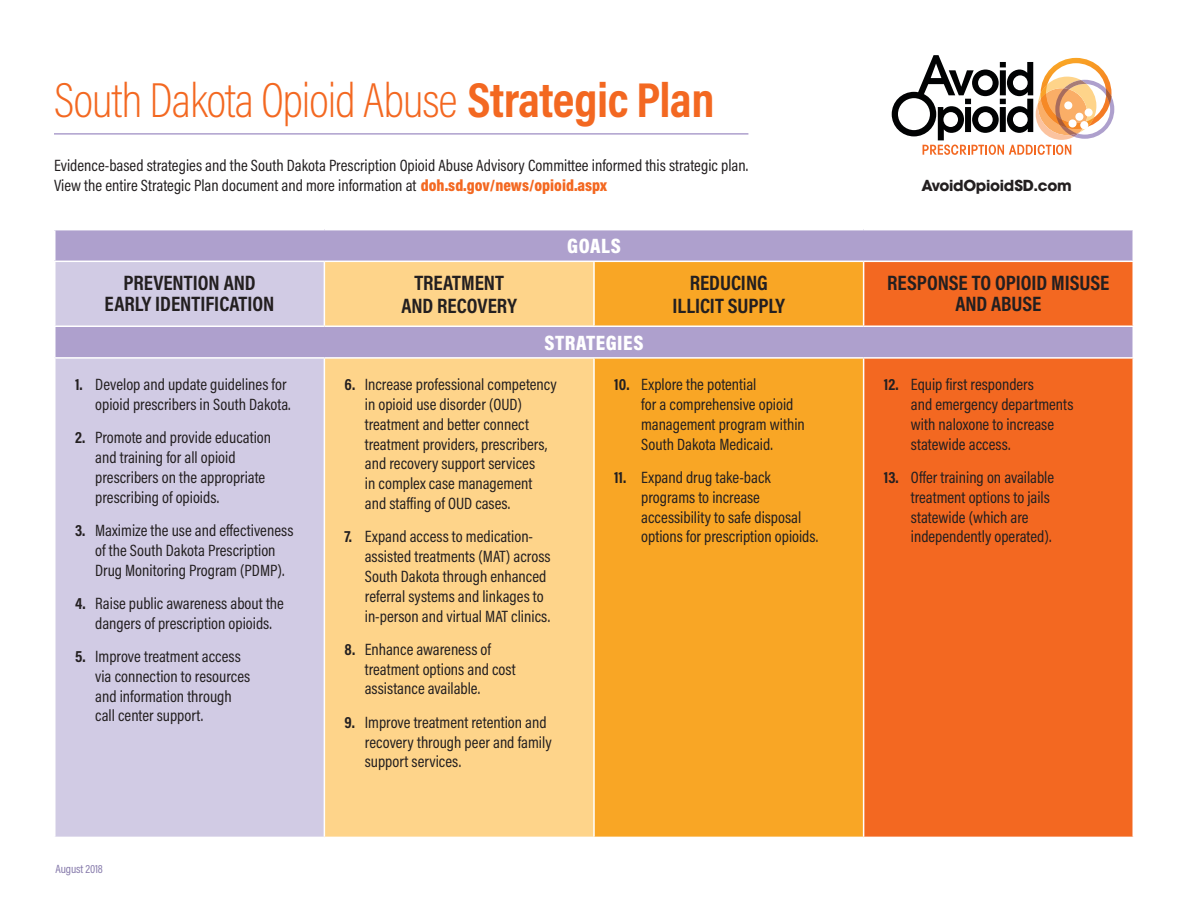
<style>
.page{position:relative;width:1188px;height:918px;background:#fff}
.page>*{position:absolute;margin:0;border:0;box-sizing:border-box;transform-origin:0 0}
.t1{font:200 49.5px "Acumin Pro Cond";letter-spacing:-.025em;color:#f36821}
.Paragraph_Style_1{font:700 21px/21px "Acumin Pro Cond";color:#231f20;text-align:center}
.Paragraph_Style_1-2{font:900 21px "Acumin Pro Cond";letter-spacing:.025em;color:#fff}
.Paragraph_Style_1-3{font:16.5px/19.8px "Acumin Pro Cond";color:#231f20}
.t2{font:700 15px "Avant Garde";letter-spacing:-.02em;color:#231f20}
.Body{font:12px "Acumin Pro Cond";letter-spacing:-.01em;color:#867aab}
.s1{font-weight:700}
.s2{font-weight:900;color:#f36821}
</style>
<div class="page">
<div style="left:55px;top:230px;width:1078px;height:31px;background:#aea0cd"></div>
<div style="left:56px;top:262px;width:268px;height:575px;background:#d1cbe4"></div>
<div style="left:325px;top:262px;width:268px;height:575px;background:#fed48a"></div>
<div style="left:595px;top:262px;width:268px;height:575px;background:#f9a625"></div>
<div style="left:864px;top:262px;width:268px;height:575px;background:#f36821"></div>
<div style="left:55px;top:326px;width:1078px;height:32px;background:#aea0cd"></div>
<hr style="left:54px;top:230px;width:2px;height:31px;background:#fff">
<hr style="left:1132px;top:230px;width:2px;height:31px;background:#fff">
<hr style="left:54px;top:326px;width:270px;height:1px;background:#fff">
<hr style="left:54px;top:327px;width:2px;height:30px;background:#fff">
<hr style="left:324px;top:326px;width:270px;height:1px;background:#fff">
<hr style="left:594px;top:326px;width:270px;height:1px;background:#fff">
<hr style="left:864px;top:326px;width:270px;height:1px;background:#fff">
<hr style="left:1132px;top:327px;width:2px;height:30px;background:#fff">
<hr style="left:54px;top:357px;width:270px;height:2px;background:#fff">
<hr style="left:324px;top:357px;width:270px;height:2px;background:#fff">
<hr style="left:594px;top:357px;width:270px;height:2px;background:#fff">
<hr style="left:864px;top:357px;width:270px;height:2px;background:#fff">
<hr style="left:54px;top:133px;width:694px;height:2px;background:#aea0cd">
<svg style="left:892px;top:55px;width:222px;height:100px"></svg>
<p class="t1" style="left:54px;top:69px;width:662px">South Dakota Opioid Abuse <span class="s1">Strategic Plan</span></p>
<p class="Paragraph_Style_1-3" style="left:54px;top:155px;width:696px">Evidence-based strategies and the South Dakota Prescription Opioid Abuse Advisory Committee informed this strategic plan.<br>View the entire Strategic Plan document and more information at <span class="s2">doh.sd.gov/news/opioid.aspx</span></p>
<p class="Paragraph_Style_1-2" style="left:567px;top:232px;width:55px">GOALS</p>
<p class="t2" style="left:921px;top:176px;width:152px">AvoidOpioidSD.com</p>
<p class="Paragraph_Style_1" style="left:105px;top:272px;width:171px">PREVENTION AND<br>EARLY IDENTIFICATION</p>
<p class="Paragraph_Style_1" style="left:401px;top:271px;width:117px;line-height:22.5px">TREATMENT<br>AND RECOVERY</p>
<p class="Paragraph_Style_1" style="left:673px;top:271px;width:114px;line-height:22.5px">REDUCING<br>ILLICIT SUPPLY</p>
<p class="Paragraph_Style_1" style="left:887px;top:272px;width:224px">RESPONSE TO OPIOID MISUSE<br>AND ABUSE</p>
<p class="Paragraph_Style_1-2" style="left:544px;top:329px;width:101px">STRATEGIES</p>
<p class="Paragraph_Style_1-3" style="left:75px;top:374px;width:217px;text-align:right"><span class="s1">1.</span> Develop and update guidelines for opioid prescribers in South Dakota.</p>
<p class="Paragraph_Style_1-3" style="left:95px;top:427px;width:177px;text-indent:-20px"><span class="s1">2.</span> Promote and provide education and training for all opioid prescribers on the appropriate prescribing of opioids.</p>
<p class="Paragraph_Style_1-3" style="left:95px;top:520px;width:200px;text-indent:-20px"><span class="s1">3.</span> Maximize the use and effectiveness of the South Dakota Prescription<br>Drug Monitoring Program (PDMP).</p>
<p class="Paragraph_Style_1-3" style="left:75px;top:593px;width:211px;text-align:center"><span class="s1">4.</span> Raise public awareness about the dangers of prescription opioids.</p>
<p class="Paragraph_Style_1-3" style="left:95px;top:646px;width:157px;text-indent:-20px"><span class="s1">5.</span> Improve treatment access via connection to resources and information through call center support.</p>
<p class="Paragraph_Style_1-3" style="left:365px;top:374px;width:193px;text-indent:-20px"><span class="s1">6.</span> Increase professional competency in opioid use disorder (OUD) treatment and better connect treatment providers, prescribers, and recovery support services<br>in complex case management and staffing of OUD cases.</p>
<p class="Paragraph_Style_1-3" style="left:365px;top:526px;width:187px;text-indent:-20px"><span class="s1">7.</span> Expand access to medication&shy;assisted treatments (MAT) across South Dakota through enhanced referral systems and linkages to in-person and virtual MAT clinics.</p>
<p class="Paragraph_Style_1-3" style="left:365px;top:639px;width:152px;text-indent:-20px"><span class="s1">8.</span> Enhance awareness of treatment options and cost assistance available.</p>
<p class="Paragraph_Style_1-3" style="left:365px;top:712px;width:188px;text-indent:-20px"><span class="s1">9.</span> Improve treatment retention and recovery through peer and family support services.</p>
<p class="Paragraph_Style_1-3" style="left:911px;top:374px;width:164px;text-indent:-27px"><span class="s1">12.</span> Equip first responders<br>and emergency departments with naloxone to increase statewide access.</p>
<p class="Paragraph_Style_1-3" style="left:911px;top:467px;width:145px;text-indent:-27px"><span class="s1">13.</span> Offer training on available treatment options to jails statewide (which are independently operated).</p>
<p class="Paragraph_Style_1-3" style="left:641px;top:374px;width:165px;text-indent:-27px"><span class="s1">10.</span> Explore the potential<br>for a comprehensive opioid management program within<br>South Dakota Medicaid.</p>
<p class="Paragraph_Style_1-3" style="left:641px;top:467px;width:179px;text-indent:-27px"><span class="s1">11.</span> Expand drug take-back programs to increase accessibility to safe disposal options for prescription opioids.</p>
<p class="Body" style="left:56px;top:861px;width:49px">August 2018</p>
</div>
